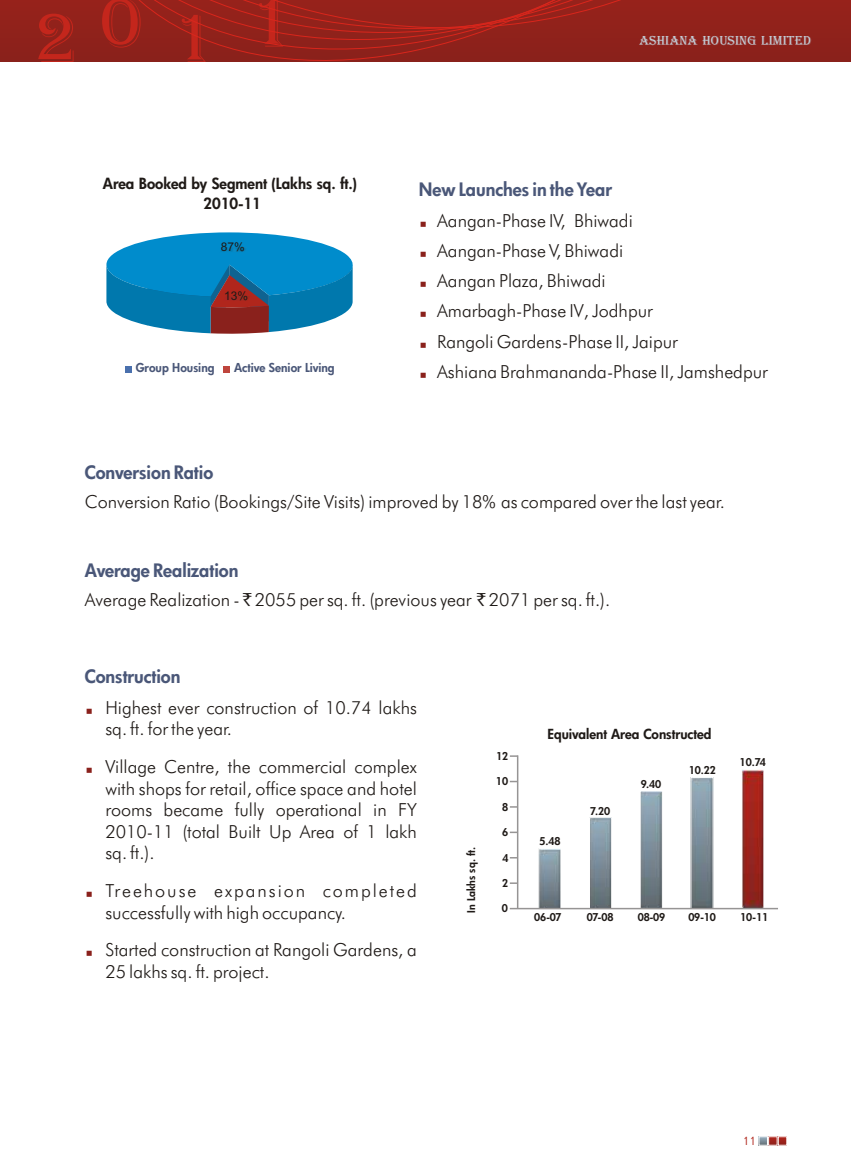
<style>
.page{position:relative;width:851px;height:1166px;background:#fff}
.page>*{position:absolute;margin:0;border:0;box-sizing:border-box;transform-origin:0 0}
.t1{font:72px "Algerian D";color:#c4261c}
.t2{font:300 18px/30.2px "Futura BT";color:#1f1a17}
.t3{font:800 18px/31px "Futura";color:#4a5778}
.t4{font:18px "Rupee Foradian";color:#1f1a17}
.t5{font:800 15px/19.8px "Futura";color:#1f1a17;text-align:center}
.t6{font:800 13.5px "Futura";color:#1f1a17}
.t7{font:13.5px "Algerian D";color:#c4d1db}
.t8{font:800 12px "Futura";color:#4a5778}
.t9{font:12px "Arial";color:#1f1a17}
.t10{font:300 12px "Folio BT";color:#b0261c}
.t11{font:800 10.5px "Futura";color:#1f1a17}
.s1{font-family:"Futura BT";font-weight:300;color:#1f1a17}
.s2{font-family:"Rupee Foradian";font-weight:400}
.s3{font-family:"Futura";font-weight:800;color:#4a5778}
</style>
<div class="page">
<div style="left:0;top:0;width:851px;height:62px;background:#8f221b"></div>
<svg style="left:210px;top:42px;width:241px;height:19px"></svg>
<svg style="left:138px;top:0;width:483px;height:42px"></svg>
<div style="left:778px;top:1136px;width:9px;height:9px;border:1px solid #fff"></div>
<svg style="left:760px;top:1136px;width:26px;height:9px"></svg>
<div style="left:758px;top:1136px;width:9px;height:9px;border:1px solid #fff"></div>
<svg style="left:106px;top:232px;width:247px;height:102px;background:#348cb9"></svg>
<img style="left:220px;top:247px;width:27px;height:5px">
<img style="left:223px;top:296px;width:27px;height:5px">
<div style="left:125px;top:366px;width:6px;height:7px;background:#4a70ad"></div>
<div style="left:223px;top:366px;width:7px;height:6px;background:#bf453d"></div>
<img style="left:743px;top:778px;width:19px;height:122px">
<div style="left:741px;top:769px;width:23px;height:139px;border:1px solid #fff"></div>
<img style="left:741px;top:770px;width:22px;height:8px">
<img style="left:741px;top:900px;width:22px;height:8px">
<img style="left:642px;top:795px;width:18px;height:109px">
<div style="left:640px;top:791px;width:22px;height:117px;border:1px solid #fff"></div>
<img style="left:640px;top:791px;width:22px;height:4px">
<img style="left:640px;top:904px;width:22px;height:4px">
<img style="left:591px;top:822px;width:18px;height:83px">
<div style="left:589px;top:817px;width:22px;height:91px;border:1px solid #fff"></div>
<img style="left:589px;top:818px;width:22px;height:4px">
<img style="left:589px;top:905px;width:22px;height:3px">
<img style="left:540px;top:854px;width:19px;height:52px">
<div style="left:538px;top:848px;width:23px;height:60px;border:1px solid #fff"></div>
<img style="left:539px;top:849px;width:21px;height:5px">
<img style="left:538px;top:906px;width:23px;height:2px">
<hr style="left:517px;top:755px;width:1px;height:153px;background:#969494">
<svg style="left:510px;top:755px;width:7px;height:2px"></svg>
<svg style="left:510px;top:831px;width:7px;height:2px"></svg>
<svg style="left:510px;top:882px;width:7px;height:2px"></svg>
<img style="left:692px;top:785px;width:19px;height:121px">
<div style="left:690px;top:777px;width:23px;height:131px;border:1px solid #fff"></div>
<img style="left:691px;top:777px;width:22px;height:8px">
<hr style="left:510px;top:908px;width:268px;height:1px;background:#969494">
<p class="t1" style="left:34px;top:-11px;width:261px">2011</p>
<p class="t5" style="left:103px;top:176px;width:255px">Area Booked by Segment (Lakhs sq. ft.)<br>2010-11</p>
<p class="t9" style="left:221px;top:243px;width:26px">87%</p>
<p class="t9" style="left:224px;top:291px;width:26px">13%</p>
<p class="t8" style="left:136px;top:363px;width:80px">Group Housing</p>
<p class="t8" style="left:234px;top:363px;width:102px">Active Senior Living</p>
<p class="t3" style="left:85px;top:459px;width:130px">Conversion Ratio</p>
<p class="t7" style="left:639px;top:33px;width:174px">ASHIANA HOUSING LIMITED</p>
<p class="t3" style="left:437px;top:175px;width:176px;text-indent:-18px">New Launches in the Year<br><span class="s1">Aangan-Phase IV,</span></p>
<p class="t2" style="left:437px;top:207px;width:332px;text-indent:137px">Bhiwadi<br>Aangan-Phase V, Bhiwadi<br>Aangan Plaza, Bhiwadi<br>Amarbagh-Phase IV, Jodhpur<br>Rangoli Gardens-Phase II, Jaipur<br>Ashiana Brahmananda-Phase II, Jamshedpur</p>
<p class="t2" style="left:85px;top:488px;width:641px">Conversion Ratio (Bookings/Site Visits) improved by 18% as compared over the last year.</p>
<p class="t3" style="left:85px;top:557px;width:155px">Average Realization</p>
<p class="t2" style="left:85px;top:586px;width:527px">Average Realization - <span class="s2">`</span> 2055 per sq. ft. (previous year 2071 per sq. ft.).</p>
<p class="t4" style="left:477px;top:592px;width:10px">`</p>
<p class="t2" style="left:105px;top:662px;width:313px;line-height:31px;text-indent:-21px"><span class="s3">Construction<br></span>Highest ever construction of 10.74 lakhs</p>
<p class="t2" style="left:105px;top:711px;width:313px;line-height:37.8px">sq. ft. for the year.<br>Village Centre, the commercial complex</p>
<p class="t2" style="left:105px;top:779px;width:313px;line-height:21.6px;text-align:justify">with shops for retail, office space and hotel rooms became fully operational in FY 2010-11 (total Built Up Area of 1 lakh sq. ft.).</p>
<p class="t2" style="left:105px;top:881px;width:313px;line-height:21.6px">Treehouse expansion completed successfully with high occupancy.</p>
<p class="t2" style="left:105px;top:941px;width:313px;line-height:21.6px">Started construction at Rangoli Gardens, a<br>25 lakhs sq. ft. project.</p>
<p class="t11" style="left:467px;top:912px;width:67px;rotate:-90deg">In Lakhs sq. ft.</p>
<p class="t11" style="left:496px;top:752px;width:14px">12</p>
<p class="t11" style="left:496px;top:777px;width:14px">10</p>
<p class="t11" style="left:502px;top:802px;width:8px">8</p>
<p class="t11" style="left:502px;top:828px;width:8px">6</p>
<p class="t11" style="left:502px;top:853px;width:8px">4</p>
<p class="t11" style="left:502px;top:879px;width:8px">2</p>
<p class="t11" style="left:502px;top:904px;width:8px">0</p>
<p class="t6" style="left:547px;top:729px;width:165px">Equivalent Area Constructed</p>
<p class="t11" style="left:539px;top:837px;width:22px">5.48</p>
<p class="t11" style="left:590px;top:807px;width:21px">7.20</p>
<p class="t11" style="left:641px;top:780px;width:22px">9.40</p>
<p class="t11" style="left:688px;top:766px;width:29px">10.22</p>
<p class="t11" style="left:739px;top:758px;width:28px">10.74</p>
<p class="t11" style="left:534px;top:913px;width:29px">06-07</p>
<p class="t11" style="left:587px;top:913px;width:28px">07-08</p>
<p class="t11" style="left:637px;top:913px;width:29px">08-09</p>
<p class="t11" style="left:688px;top:913px;width:29px">09-10</p>
<p class="t11" style="left:740px;top:913px;width:30px">10-11</p>
<p class="t10" style="left:743px;top:1136px;width:15px">11</p>
</div>
